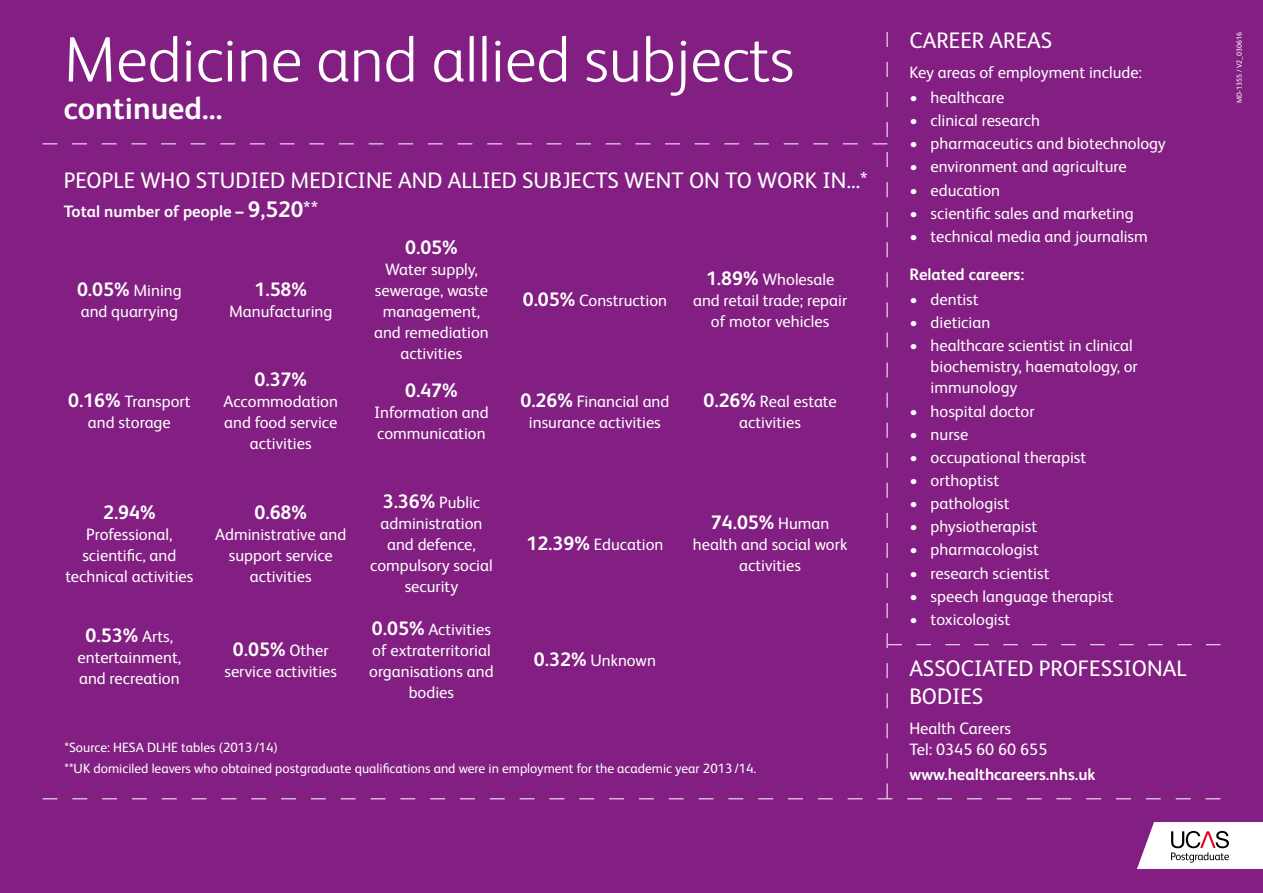
<style>
.page{position:relative;width:1263px;height:893px;background:#831f82}
.page>*{position:absolute;margin:0;border:0;box-sizing:border-box;transform-origin:0 0}
.t1{font:300 64.5px "FS Albert Pro";color:#fff}
.t2{font:700 31.5px "FS Albert Pro";color:#fff}
.t3{font:22.5px/28.5px "FS Albert Pro";color:#fff}
.t4{font:700 19.5px "FS Albert Pro";color:#fff}
.t5{font:16.5px/21px "FS Albert Pro";color:#fff;text-align:center}
.t6{font:700 16.5px "FS Albert Pro";color:#fff}
.t7{font:13.5px/21px "FS Albert Pro";color:#fff}
.t8{font:7.35px "FS Albert Pro";color:#fff}
.s1{font-size:22.5px}
.s2{font-weight:400;font-size:22.5px}
.s3{font-weight:700;font-size:19.5px}
.s4{font-weight:400;font-size:16.5px}
</style>
<div class="page">
<svg style="left:1137px;top:822px;width:126px;height:47px;background:#e4dbe2"></svg>
<h1 class="t1" style="left:64px;top:15px;width:732px">Medicine and allied subjects</h1>
<h2 class="t2" style="left:64px;top:86px;width:160px">continued…</h2>
<h3 class="t3" style="left:64px;top:164px;width:805px">PEOPLE WHO STUDIED MEDICINE AND ALLIED SUBJECTS WENT ON TO WORK IN…*</h3>
<p class="t6" style="left:64px;top:199px;width:256px">Total number of people – <span class="s1">9,520</span><span class="s2">**</span></p>
<p class="t5" style="left:77px;top:278px;width:106px;text-align:left"><span class="s3">0.05%</span> Mining and quarrying</p>
<p class="t5" style="left:68px;top:390px;width:124px"><span class="s3">0.16%</span> Transport and storage</p>
<p class="t4" style="left:103px;top:498px;width:54px">2.94%</p>
<p class="t5" style="left:65px;top:522px;width:130px">Professional, scientific, and technical activities</p>
<p class="t4" style="left:86px;top:622px;width:89px">0.53% <span class="s4">Arts,</span></p>
<p class="t5" style="left:78px;top:646px;width:105px;text-align:left">entertainment, and recreation</p>
<p class="t4" style="left:254px;top:275px;width:54px">1.58%</p>
<p class="t5" style="left:229px;top:299px;width:105px">Manufacturing</p>
<p class="t4" style="left:254px;top:366px;width:54px">0.37%</p>
<p class="t5" style="left:224px;top:390px;width:116px">Accommodation and food service activities</p>
<p class="t4" style="left:254px;top:498px;width:54px">0.68%</p>
<p class="t5" style="left:215px;top:522px;width:133px">Administrative and support service activities</p>
<p class="t4" style="left:233px;top:635px;width:97px">0.05% <span class="s4">Other</span></p>
<p class="t5" style="left:224px;top:660px;width:114px">service activities</p>
<p class="t4" style="left:405px;top:233px;width:54px">0.05%</p>
<p class="t5" style="left:374px;top:257px;width:116px">Water supply, sewerage, waste management, and remediation activities</p>
<p class="t4" style="left:405px;top:376px;width:54px">0.47%</p>
<p class="t5" style="left:374px;top:400px;width:116px;text-align:left">Information and communication</p>
<p class="t5" style="left:370px;top:491px;width:124px"><span class="s3">3.36%</span> Public administration and defence, compulsory social security</p>
<p class="t5" style="left:369px;top:618px;width:126px"><span class="s3">0.05%</span> Activities of extraterritorial organisations and bodies</p>
<p class="t5" style="left:523px;top:289px;width:146px"><span class="s3">0.05%</span> Construction</p>
<p class="t5" style="left:693px;top:268px;width:156px"><span class="s3">1.89%</span> Wholesale and retail trade; repair of motor vehicles</p>
<p class="t5" style="left:520px;top:390px;width:151px"><span class="s3">0.26%</span> Financial and insurance activities</p>
<p class="t5" style="left:703px;top:390px;width:135px"><span class="s3">0.26%</span> Real estate activities</p>
<p class="t5" style="left:526px;top:533px;width:139px"><span class="s3">12.39%</span> Education</p>
<p class="t4" style="left:711px;top:509px;width:120px">74.05% <span class="s4">Human</span></p>
<p class="t5" style="left:693px;top:533px;width:156px">health and social work activities</p>
<p class="t5" style="left:534px;top:649px;width:123px"><span class="s3">0.32%</span> Unknown</p>
<p class="t7" style="left:65px;top:736px;width:693px">*Source: HESA DLHE tables (2013/14)<br>**UK domiciled leavers who obtained postgraduate qualifications and were in employment for the academic year 2013/14.</p>
<h3 class="t3" style="left:909px;top:25px;width:144px">CAREER AREAS</h3>
<p class="t5" style="left:909px;top:60px;width:234px">Key areas of employment include:</p>
<p class="t5" style="left:909px;top:86px;width:96px">• healthcare</p>
<p class="t5" style="left:909px;top:109px;width:132px">• clinical research</p>
<p class="t5" style="left:909px;top:132px;width:258px">• pharmaceutics and biotechnology</p>
<p class="t5" style="left:909px;top:155px;width:219px">• environment and agriculture</p>
<p class="t5" style="left:909px;top:178px;width:92px">• education</p>
<p class="t5" style="left:909px;top:201px;width:226px">• scientific sales and marketing</p>
<p class="t5" style="left:909px;top:224px;width:240px">• technical media and journalism</p>
<p class="t6" style="left:909px;top:263px;width:116px">Related careers:</p>
<p class="t5" style="left:909px;top:288px;width:71px">• dentist</p>
<p class="t5" style="left:909px;top:311px;width:82px">• dietician</p>
<p class="t5" style="left:931px;top:334px;width:209px;text-align:left;text-indent:-21px">• healthcare scientist in clinical biochemistry, haematology, or immunology</p>
<p class="t5" style="left:909px;top:399px;width:127px">• hospital doctor</p>
<p class="t5" style="left:909px;top:422px;width:60px">• nurse</p>
<p class="t5" style="left:909px;top:445px;width:178px">• occupational therapist</p>
<p class="t5" style="left:909px;top:469px;width:91px">• orthoptist</p>
<p class="t5" style="left:909px;top:492px;width:102px">• pathologist</p>
<p class="t5" style="left:909px;top:515px;width:129px">• physiotherapist</p>
<p class="t5" style="left:909px;top:538px;width:131px">• pharmacologist</p>
<p class="t5" style="left:909px;top:561px;width:142px">• research scientist</p>
<p class="t5" style="left:909px;top:584px;width:206px">• speech language therapist</p>
<p class="t5" style="left:909px;top:607px;width:102px">• toxicologist</p>
<h3 class="t3" style="left:909px;top:652px;width:279px">ASSOCIATED PROFESSIONAL<br>BODIES</h3>
<p class="t5" style="left:909px;top:716px;width:140px;text-align:left">Health Careers<br>Tel: 0345 60 60 655</p>
<p class="t6" style="left:909px;top:763px;width:188px">www.healthcareers.nhs.uk</p>
<p class="t8" style="left:1234px;top:103px;width:72px;rotate:-90deg">MD-1355 / V2_030616</p>
</div>
